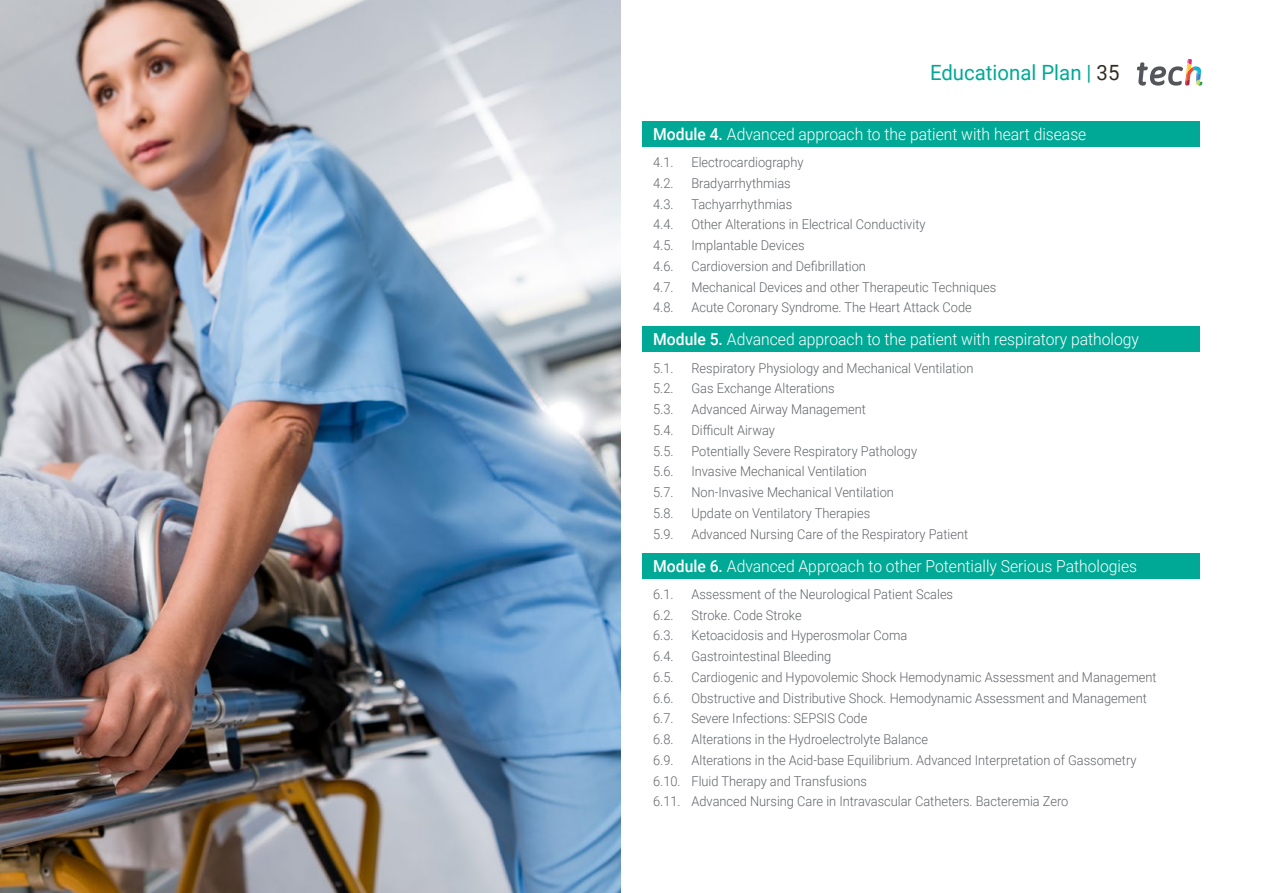
<style>
.page{position:relative;width:1263px;height:893px;background:#fff}
.page>*{position:absolute;margin:0;border:0;box-sizing:border-box;transform-origin:0 0}
.t1{font:21px "Roboto";color:#00a996}
.t2{font:300 16.5px "Roboto";color:#fff;scale:.95 1}
.t3{font:300 13.5px/20.7px "Roboto";color:#61646a;scale:.95 1}
.s1{color:#312e20}
.s2{font-weight:500}
</style>
<div class="page">
<svg style="left:1137px;top:59px;width:65px;height:27px"></svg>
<div style="left:642px;top:121px;width:557px;height:25px;background:#00a996"></div>
<div style="left:642px;top:327px;width:557px;height:25px;background:#00a996"></div>
<div style="left:642px;top:553px;width:557px;height:25px;background:#00a996"></div>
<img style="left:0;top:0;width:621px;height:893px">
<h1 class="t1" style="left:930px;top:57px;width:191px">Educational Plan | <span class="s1">35</span></h1>
<p class="t2" style="left:653px;top:123px;width:457px"><span class="s2">Module 4.</span> Advanced approach to the patient with heart disease</p>
<p class="t3" style="left:653px;top:151px;width:23px">4.1.</p>
<p class="t3" style="left:691px;top:151px;width:119px">Electrocardiography</p>
<p class="t3" style="left:653px;top:172px;width:23px">4.2.</p>
<p class="t3" style="left:691px;top:172px;width:106px">Bradyarrhythmias</p>
<p class="t3" style="left:653px;top:193px;width:23px">4.3.</p>
<p class="t3" style="left:691px;top:193px;width:108px">Tachyarrhythmias</p>
<p class="t3" style="left:653px;top:214px;width:23px">4.4.</p>
<p class="t3" style="left:691px;top:214px;width:248px">Other Alterations in Electrical Conductivity</p>
<p class="t3" style="left:653px;top:234px;width:23px">4.5.</p>
<p class="t3" style="left:691px;top:234px;width:121px">Implantable Devices</p>
<p class="t3" style="left:653px;top:255px;width:23px">4.6.</p>
<p class="t3" style="left:691px;top:255px;width:185px">Cardioversion and Defibrillation</p>
<p class="t3" style="left:653px;top:276px;width:23px">4.7.</p>
<p class="t3" style="left:691px;top:276px;width:322px">Mechanical Devices and other Therapeutic Techniques</p>
<p class="t3" style="left:653px;top:297px;width:23px">4.8.</p>
<p class="t3" style="left:691px;top:297px;width:297px">Acute Coronary Syndrome. The Heart Attack Code</p>
<p class="t2" style="left:653px;top:328px;width:513px"><span class="s2">Module 5.</span> Advanced approach to the patient with respiratory pathology</p>
<p class="t3" style="left:653px;top:357px;width:23px">5.1.</p>
<p class="t3" style="left:691px;top:357px;width:298px">Respiratory Physiology and Mechanical Ventilation</p>
<p class="t3" style="left:653px;top:378px;width:23px">5.2.</p>
<p class="t3" style="left:691px;top:378px;width:152px">Gas Exchange Alterations</p>
<p class="t3" style="left:653px;top:398px;width:23px">5.3.</p>
<p class="t3" style="left:691px;top:398px;width:185px">Advanced Airway Management</p>
<p class="t3" style="left:653px;top:419px;width:23px">5.4.</p>
<p class="t3" style="left:691px;top:419px;width:89px">Difficult Airway</p>
<p class="t3" style="left:653px;top:440px;width:23px">5.5.</p>
<p class="t3" style="left:691px;top:440px;width:239px">Potentially Severe Respiratory Pathology</p>
<p class="t3" style="left:653px;top:461px;width:23px">5.6.</p>
<p class="t3" style="left:691px;top:461px;width:186px">Invasive Mechanical Ventilation</p>
<p class="t3" style="left:653px;top:481px;width:23px">5.7.</p>
<p class="t3" style="left:691px;top:481px;width:215px">Non-Invasive Mechanical Ventilation</p>
<p class="t3" style="left:653px;top:502px;width:23px">5.8.</p>
<p class="t3" style="left:691px;top:502px;width:190px">Update on Ventilatory Therapies</p>
<p class="t3" style="left:653px;top:523px;width:23px">5.9.</p>
<p class="t3" style="left:691px;top:523px;width:293px">Advanced Nursing Care of the Respiratory Patient</p>
<p class="t2" style="left:653px;top:554px;width:511px"><span class="s2">Module 6.</span> Advanced Approach to other Potentially Serious Pathologies</p>
<p class="t3" style="left:653px;top:583px;width:23px">6.1.</p>
<p class="t3" style="left:691px;top:583px;width:277px">Assessment of the Neurological Patient Scales</p>
<p class="t3" style="left:653px;top:604px;width:23px">6.2.</p>
<p class="t3" style="left:691px;top:604px;width:118px">Stroke. Code Stroke</p>
<p class="t3" style="left:653px;top:625px;width:23px">6.3.</p>
<p class="t3" style="left:691px;top:625px;width:229px">Ketoacidosis and Hyperosmolar Coma</p>
<p class="t3" style="left:653px;top:645px;width:23px">6.4.</p>
<p class="t3" style="left:691px;top:645px;width:149px">Gastrointestinal Bleeding</p>
<p class="t3" style="left:653px;top:666px;width:23px">6.5.</p>
<p class="t3" style="left:691px;top:666px;width:491px">Cardiogenic and Hypovolemic Shock Hemodynamic Assessment and Management</p>
<p class="t3" style="left:653px;top:687px;width:23px">6.6.</p>
<p class="t3" style="left:691px;top:687px;width:481px">Obstructive and Distributive Shock. Hemodynamic Assessment and Management</p>
<p class="t3" style="left:653px;top:708px;width:23px">6.7.</p>
<p class="t3" style="left:691px;top:708px;width:187px">Severe Infections: SEPSIS Code</p>
<p class="t3" style="left:653px;top:728px;width:23px">6.8.</p>
<p class="t3" style="left:691px;top:728px;width:251px">Alterations in the Hydroelectrolyte Balance</p>
<p class="t3" style="left:653px;top:749px;width:23px">6.9.</p>
<p class="t3" style="left:653px;top:749px;width:510px;text-indent:38px">Alterations in the Acid-base Equilibrium. Advanced Interpretation of Gassometry<br>6.10. Fluid Therapy and Transfusions<br>6.11. Advanced Nursing Care in Intravascular Catheters. Bacteremia Zero</p>
</div>
